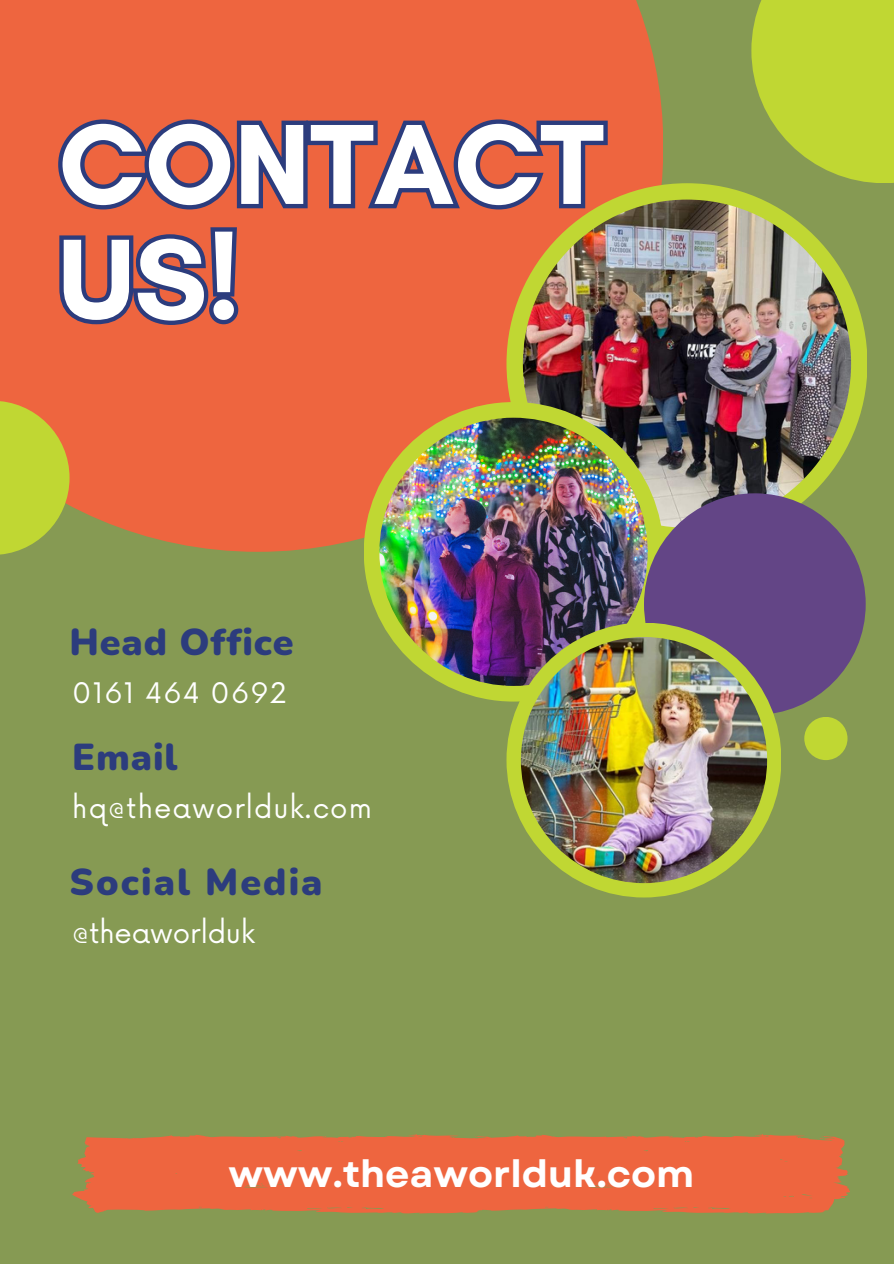
<style>
.page{position:relative;width:894px;height:1264px;background:#fff}
.page>*{position:absolute;margin:0;border:0;box-sizing:border-box;transform-origin:0 0}
.t1{font:700 116.1px/114.8px "Glacial Indifference";color:#fff}
.t2{font:700 37.5px "Garet";color:#fff}
.t3{font:900 37.5px "Nunito";letter-spacing:.025em;color:#2c3c7d}
.t4{font:900 37.5px "Nunito";letter-spacing:.055em;color:#2c3c7d}
.t5{font:27.6px "Now";letter-spacing:.04em;color:#fff}
.t6{font:27.6px "Now";color:#fff}
</style>
<div class="page">
<div style="left:0;top:0;width:893px;height:1263px;background:#869a53"></div>
<div style="left:0;top:0;width:663px;height:552px;background:#ee653f"></div>
<div style="left:506px;top:183px;width:361px;height:361px;background:#c0d733;border-radius:50%"></div>
<svg style="left:58px;top:119px;width:554px;height:96px"></svg>
<svg style="left:59px;top:227px;width:180px;height:98px"></svg>
<img style="left:522px;top:199px;width:328px;height:328px;border-radius:50%">
<div style="left:363px;top:402px;width:300px;height:299px;background:#c0d733;border-radius:50%"></div>
<img style="left:379px;top:417px;width:268px;height:268px;border-radius:50%">
<div style="left:643px;top:493px;width:222px;height:222px;background:#634586;border-radius:50%"></div>
<svg style="left:0;top:401px;width:69px;height:154px;background:#bec238"></svg>
<svg style="left:751px;top:0;width:142px;height:183px;fill:#c0d733"></svg>
<div style="left:804px;top:717px;width:43px;height:43px;background:#c0d733;border-radius:50%"></div>
<div style="left:506px;top:622px;width:275px;height:275px;background:#c0d733;border-radius:50%"></div>
<img style="left:520px;top:637px;width:246px;height:246px;border-radius:50%">
<svg style="left:72px;top:1134px;width:777px;height:80px;background:#e36a40"></svg>
<h1 class="t1" style="left:58px;top:106px;width:547px">CONTACT<br>US!</h1>
<p class="t3" style="left:69px;top:617px;width:226px">Head Office</p>
<p class="t5" style="left:72px;top:677px;width:216px">0161 464 0692</p>
<h2 class="t3" style="left:72px;top:732px;width:107px">Email</h2>
<h2 class="t5" style="left:72px;top:792px;width:301px">hq@theaworlduk.com</h2>
<p class="t4" style="left:69px;top:857px;width:254px">Social Media</p>
<p class="t6" style="left:72px;top:917px;width:184px">@theaworlduk</p>
<p class="t2" style="left:228px;top:1146px;width:467px">www.theaworlduk.com</p>
</div>
